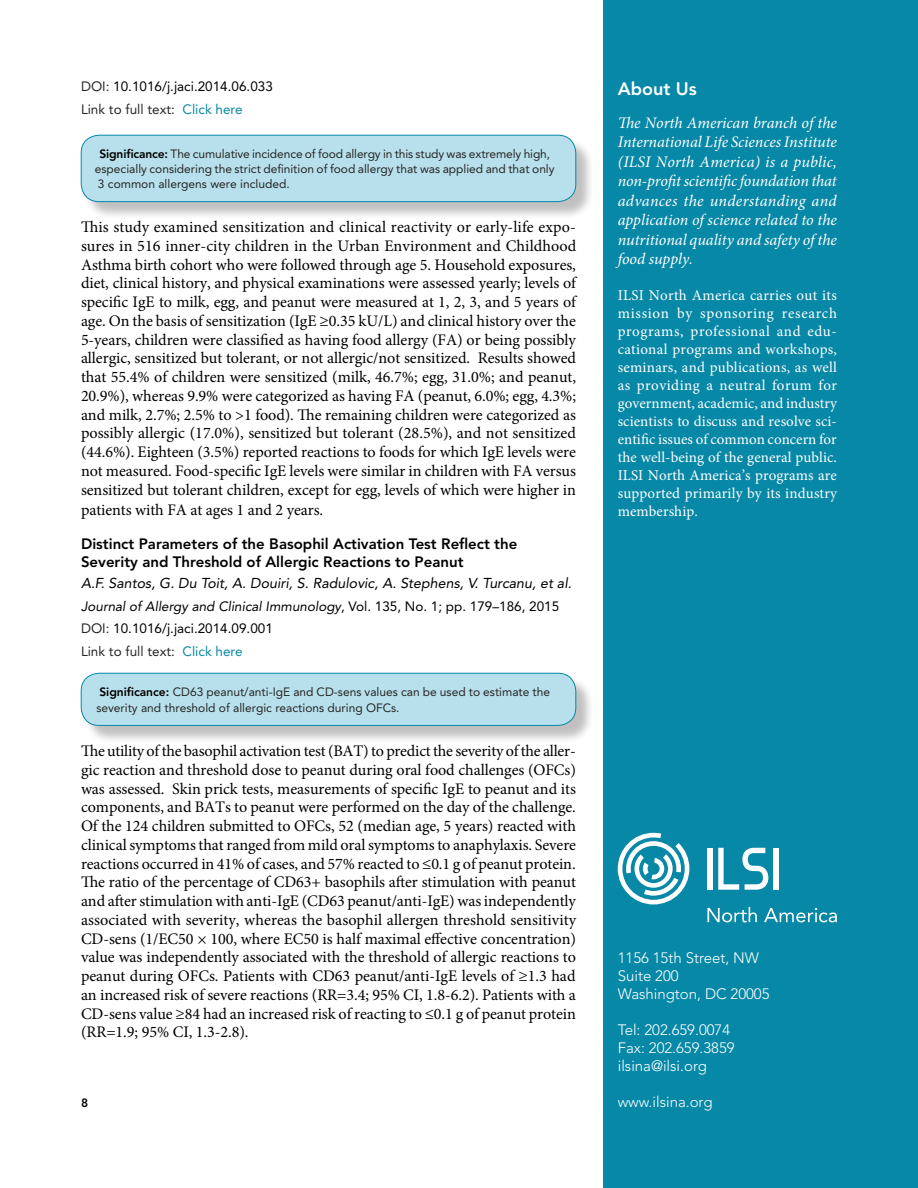
<style>
.page{position:relative;width:918px;height:1188px;background:#fff}
.page>*{position:absolute;margin:0;border:0;box-sizing:border-box;transform-origin:0 0}
.t1{font:800 18px "Avenir LT Std";color:#fff}
.t2{font:16.2px/18.8px "Minion Pro";letter-spacing:-.005em;color:#000;text-align:justify}
.t3{font:italic 16.2px/19.5px "Minion Pro";letter-spacing:-.005em;color:#fff;text-align:justify}
.t4{font:15px/18px "Minion Pro";letter-spacing:.01em;color:#fff;text-align:justify}
.t5{font:300 15px/18px "Avenir LT Std";color:#fff}
.t6{font:800 15px/17.2px "Avenir LT Std";color:#000}
.t7{font:italic 14.25px "Avenir LT Std";color:#000}
.t8{font:13.5px/22.5px "Avenir LT Std";color:#000}
.t9{font:12px/15px "Avenir LT Std";color:#262626}
.t10{font:800 12px "Avenir LT Std";color:#000}
.s1{color:#262626}
.s2{color:#0788a7}
.s3{font-weight:800;color:#000}
.s4{font-style:italic}
</style>
<div class="page">
<div style="left:603px;top:0;width:315px;height:1188px;background:#0788a7"></div>
<svg style="left:618px;top:833px;width:71px;height:71px"></svg>
<svg style="left:707px;top:907px;width:50px;height:15px"></svg>
<svg style="left:764px;top:908px;width:73px;height:14px"></svg>
<div style="left:707px;top:848px;width:6px;height:42px;background:#fff"></div>
<div style="left:774px;top:848px;width:5px;height:42px;background:#fff"></div>
<svg style="left:718px;top:848px;width:50px;height:42px"></svg>
<div style="left:83px;top:138px;width:512px;height:83px;background:#000;opacity:.25"></div>
<div style="left:81px;top:135px;width:495px;height:67px;background:#b8e0ec;border-radius:18px"></div>
<div style="left:81px;top:135px;width:495px;height:67px;border:1px solid #0788a7;border-radius:18px"></div>
<div style="left:83px;top:676px;width:512px;height:68px;background:#000;opacity:.25"></div>
<div style="left:81px;top:673px;width:495px;height:52px;background:#b8e0ec;border-radius:18px"></div>
<div style="left:81px;top:673px;width:495px;height:53px;border:1px solid #0788a7;border-radius:18px"></div>
<p class="t8" style="left:81px;top:75px;width:193px"><span class="s1">DOI:</span> 10.1016/j.jaci.2014.06.033<br><span class="s1">Link to full text:</span> <span class="s2">Click here</span></p>
<p class="t9" style="left:95px;top:146px;width:461px;text-indent:4px"><span class="s3">Significance:</span> The cumulative incidence of food allergy in this study was extremely high, especially considering the strict definition of food allergy that was applied and that only<br>3 common allergens were included.</p>
<p class="t2" style="left:81px;top:218px;width:497px">This study examined sensitization and clinical reactivity or early-life expo&shy;sures in 516 inner-city children in the Urban Environment and Childhood Asthma birth cohort who were followed through age 5. Household exposures, diet, clinical history, and physical examinations were assessed yearly; levels of specific IgE to milk, egg, and peanut were measured at 1, 2, 3, and 5 years of age. On the basis of sensitization (IgE ≥0.35 kU/L) and clinical history over the 5-years, children were classified as having food allergy (FA) or being possibly allergic, sensitized but tolerant, or not allergic/not sensitized. Results showed that 55.4% of children were sensitized (milk, 46.7%; egg, 31.0%; and peanut, 20.9%), whereas 9.9% were categorized as having FA (peanut, 6.0%; egg, 4.3%; and milk, 2.7%; 2.5% to &gt;1 food). The remaining children were categorized as possibly allergic (17.0%), sensitized but tolerant (28.5%), and not sensitized (44.6%). Eighteen (3.5%) reported reactions to foods for which IgE levels were not measured. Food-specific IgE levels were similar in children with FA versus sensitized but tolerant children, except for egg, levels of which were higher in patients with FA at ages 1 and 2 years.</p>
<p class="t6" style="left:81px;top:536px;width:438px">Distinct Parameters of the Basophil Activation Test Reflect the<br>Severity and Threshold of Allergic Reactions to Peanut</p>
<p class="t7" style="left:81px;top:575px;width:492px">A.F. Santos, G. Du Toit, A. Douiri, S. Radulovic, A. Stephens, V. Turcanu, et al.</p>
<p class="t8" style="left:81px;top:595px;width:480px"><span class="s4">Journal of Allergy and Clinical Immunology</span>, Vol. 135, No. 1; pp. 179–186, 2015<br><span class="s1">DOI:</span> 10.1016/j.jaci.2014.09.001<br><span class="s1">Link to full text:</span> <span class="s2">Click here</span></p>
<p class="t9" style="left:96px;top:684px;width:455px;line-height:15.8px"><span class="s3">Significance:</span> CD63 peanut/anti-IgE and CD-sens values can be used to estimate the severity and threshold of allergic reactions during OFCs.</p>
<p class="t2" style="left:81px;top:742px;width:497px">The utility of the basophil activation test (BAT) to predict the severity of the aller&shy;gic reaction and threshold dose to peanut during oral food challenges (OFCs) was assessed. Skin prick tests, measurements of specific IgE to peanut and its components, and BATs to peanut were performed on the day of the challenge.<br>Of the 124 children submitted to OFCs, 52 (median age, 5 years) reacted with clinical symptoms that ranged from mild oral symptoms to anaphylaxis. Severe reactions occurred in 41% of cases, and 57% reacted to ≤0.1 g of peanut protein.<br>The ratio of the percentage of CD63+ basophils after stimulation with peanut and after stimulation with anti-IgE (CD63 peanut/anti-IgE) was independently associated with severity, whereas the basophil allergen threshold sensitivity CD-sens (1/EC50 × 100, where EC50 is half maximal effective concentration) value was independently associated with the threshold of allergic reactions to peanut during OFCs. Patients with CD63 peanut/anti-IgE levels of ≥1.3 had an increased risk of severe reactions (RR=3.4; 95% CI, 1.8-6.2). Patients with a CD-sens value ≥84 had an increased risk of reacting to ≤0.1 g of peanut protein (RR=1.9; 95% CI, 1.3-2.8).</p>
<p class="t1" style="left:618px;top:78px;width:80px">About Us</p>
<p class="t3" style="left:618px;top:113px;width:221px">The North American branch of the International Life Sciences Institute (ILSI North America) is a public, non-profit scientific foundation that advances the understanding and application of science related to the nutritional quality and safety of the food supply.</p>
<p class="t4" style="left:618px;top:286px;width:221px">ILSI North America carries out its mission by sponsoring research programs, professional and edu&shy;cational programs and workshops, seminars, and publications, as well as providing a neutral forum for government, academic, and industry scientists to discuss and resolve sci&shy;entific issues of common concern for the well-being of the general public.<br>ILSI North America’s programs are supported primarily by its industry membership.</p>
<p class="t5" style="left:618px;top:949px;width:153px">1156 15th Street, NW<br>Suite 200<br>Washington, DC 20005</p>
<p class="t5" style="left:618px;top:1021px;width:118px">Tel: 202.659.0074<br>Fax: 202.659.3859 ilsina@ilsi.org</p>
<p class="t10" style="left:81px;top:1096px;width:9px">8</p>
<p class="t5" style="left:618px;top:1093px;width:96px">www.ilsina.org</p>
</div>
